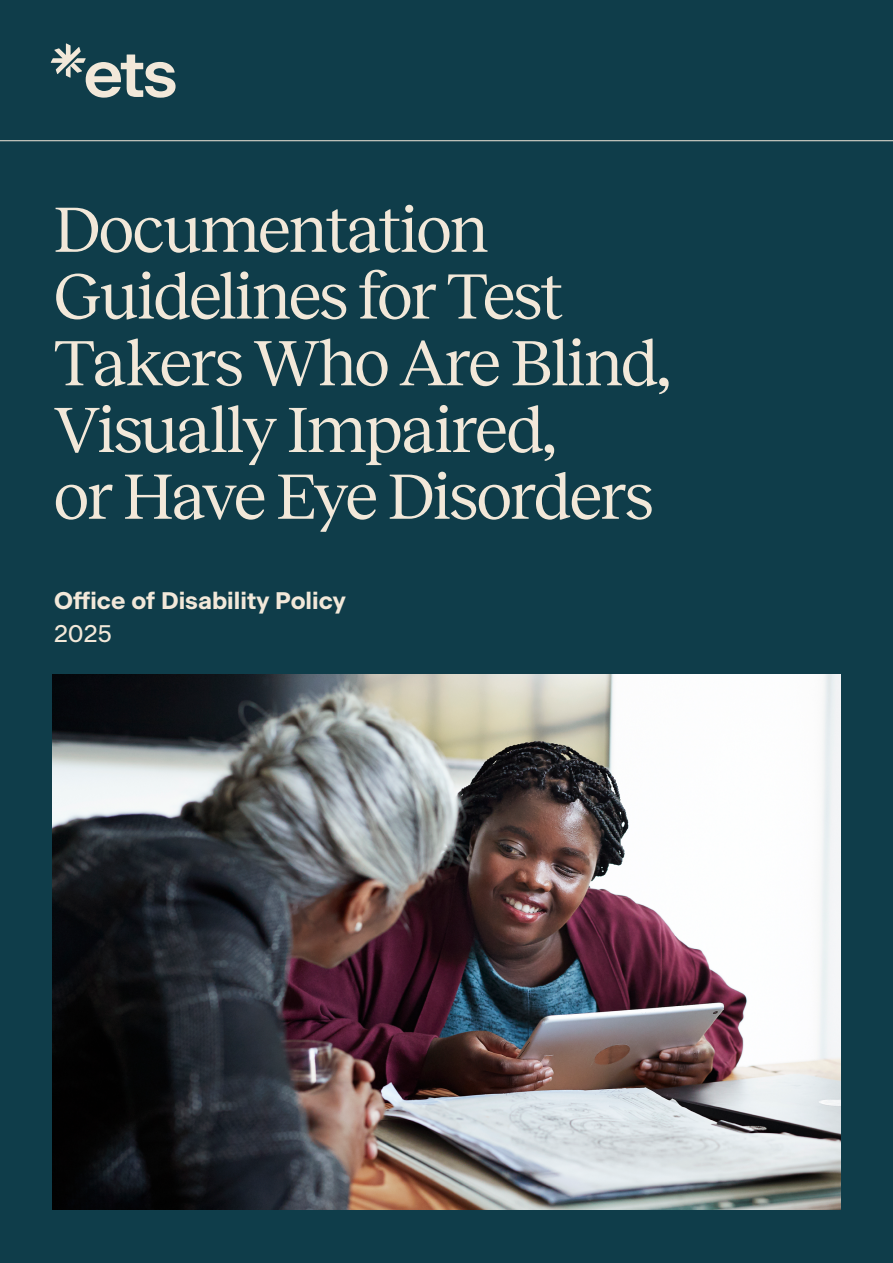
<style>
.page{position:relative;width:893px;height:1263px;background:#0f3d4a}
.page>*{position:absolute;margin:0;border:0;box-sizing:border-box;transform-origin:0 0}
.t1{font:66px/66.8px "Speckless";letter-spacing:-.025em;color:#f2e8d9}
.t2{font:700 24px "Beausite Classic";color:#f2e8d9}
.t3{font:24px "Beausite Classic";color:#f2e8d9}
</style>
<div class="page">
<hr style="left:0;top:140px;width:893px;height:1px;background:#f2e8d9">
<svg style="left:51px;top:43px;width:125px;height:55px"></svg>
<img style="left:53px;top:675px;width:787px;height:534px">
<h1 class="t1" style="left:54px;top:191px;width:618px">Documentation<br>Guidelines for Test<br>Takers Who Are Blind,<br>Visually Impaired,<br>or Have Eye Disorders</h1>
<p class="t2" style="left:54px;top:582px;width:293px">Office of Disability Policy</p>
<p class="t3" style="left:54px;top:615px;width:59px">2025</p>
</div>
